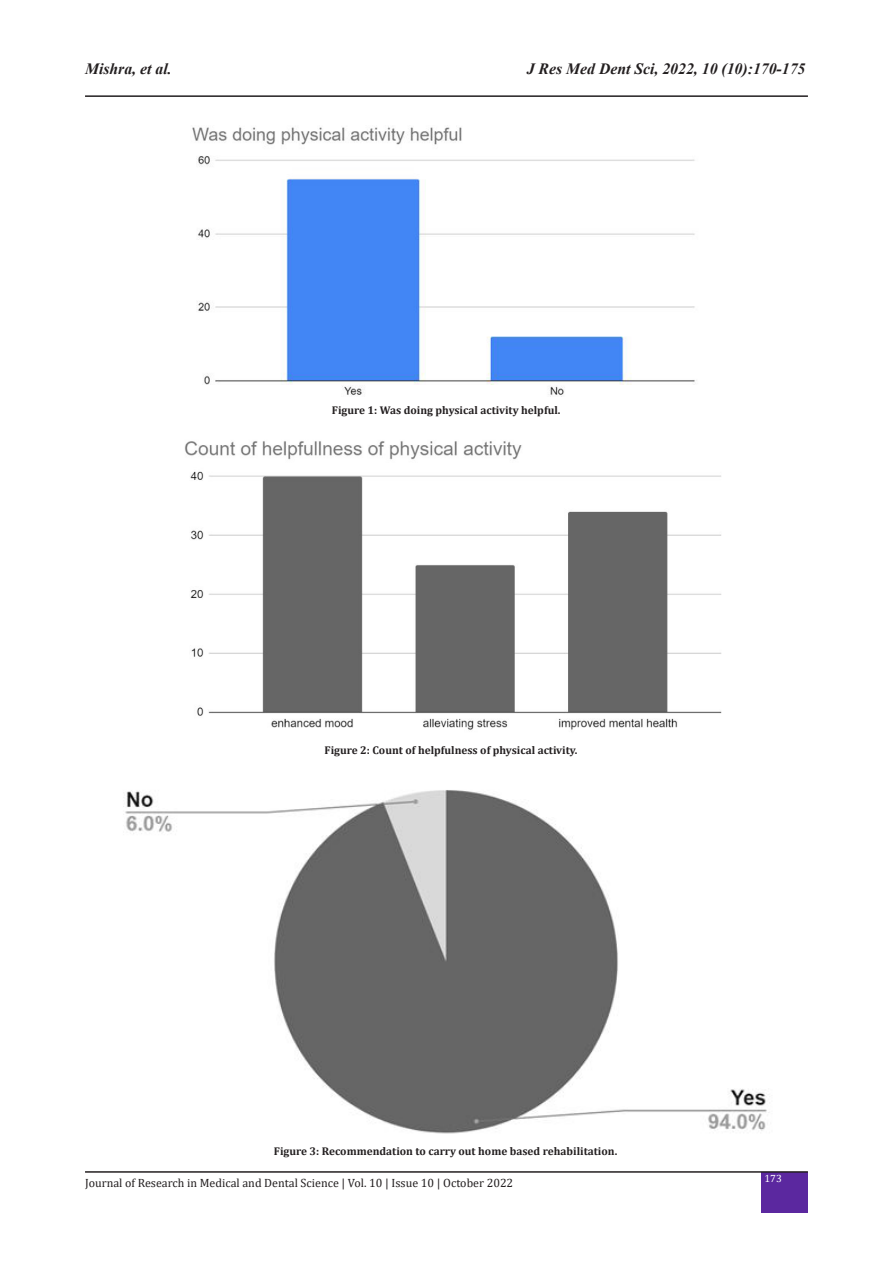
<style>
.page{position:relative;width:893px;height:1263px;background:#fff}
.page>*{position:absolute;margin:0;border:0;box-sizing:border-box;transform-origin:0 0}
.t1{font:italic 700 15.75px "Times New Roman";color:#231f20}
.t2{font:12px "Cambria";color:#231f20}
.t3{font:700 11.25px "Cambria";color:#231f20}
.t4{font:10.5px "Cambria";color:#fff}
</style>
<div class="page">
<hr style="left:85px;top:95px;width:723px;height:2px;background:#231f20">
<div style="left:762px;top:1172px;width:46px;height:41px;background:#5b289f"></div>
<hr style="left:85px;top:1171px;width:723px;height:2px;background:#231f20">
<img style="left:192px;top:126px;width:505px;height:270px">
<img style="left:185px;top:441px;width:536px;height:289px">
<img style="left:123px;top:790px;width:646px;height:344px">
<h1 class="t1" style="left:85px;top:58px;width:88px">Mishra, et al.</h1>
<h1 class="t1" style="left:527px;top:58px;width:280px">J Res Med Dent Sci, 2022, 10 (10):170-175</h1>
<p class="t3" style="left:332px;top:402px;width:230px">Figure 1: Was doing physical activity helpful.</p>
<p class="t3" style="left:324px;top:742px;width:254px">Figure 2: Count of helpfulness of physical activity.</p>
<p class="t3" style="left:274px;top:1143px;width:345px">Figure 3: Recommendation to carry out home based rehabilitation.</p>
<p class="t2" style="left:85px;top:1176px;width:430px">Journal of Research in Medical and Dental Science | Vol. 10 | Issue 10 | October 2022</p>
<p class="t4" style="left:764px;top:1172px;width:19px">173</p>
</div>
